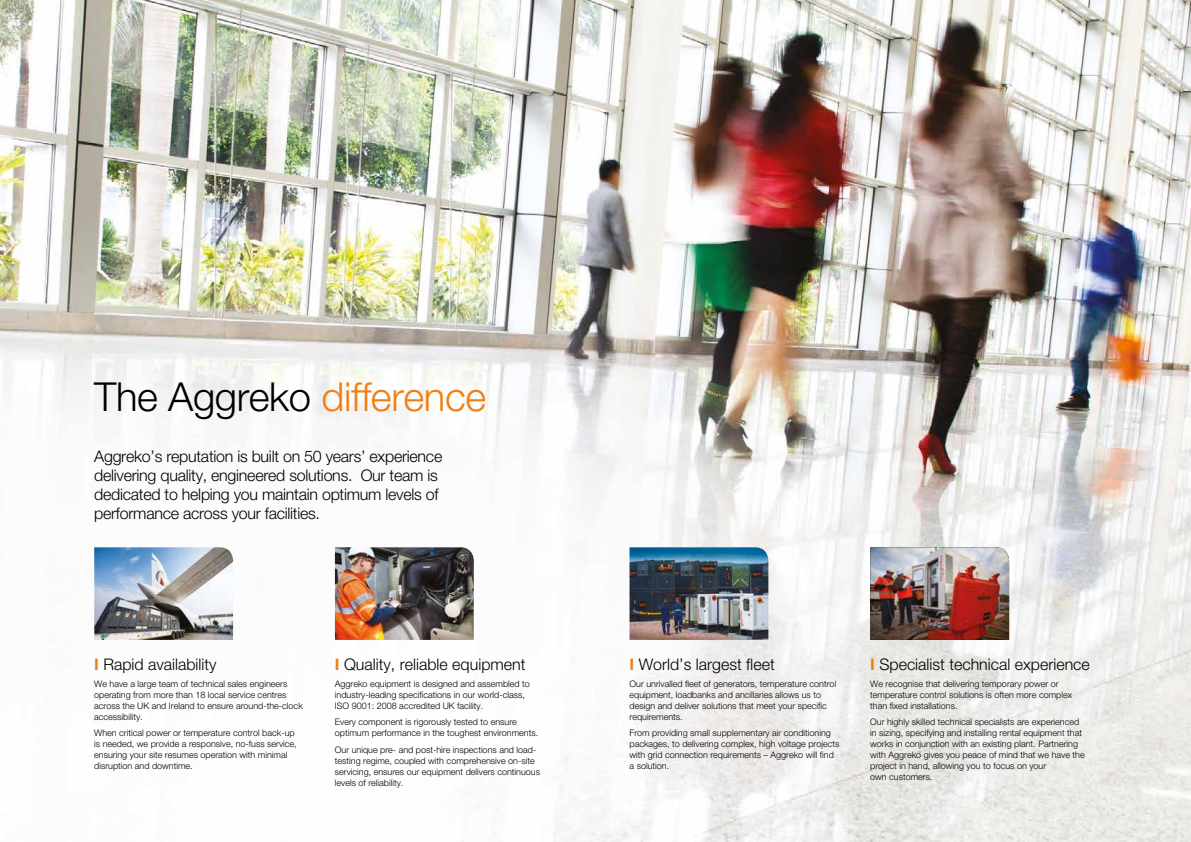
<style>
.page{position:relative;width:1191px;height:842px;background:#fff}
.page>*{position:absolute;margin:0;border:0;box-sizing:border-box;transform-origin:0 0}
.t1{font:300 40px "Helvetica Neue LT Pro";letter-spacing:-.01em;color:#000}
.t2{font:300 16px/19px "Helvetica Neue LT Pro";letter-spacing:-.015em;color:#000}
.t3{font:300 9px/11px "Helvetica Neue LT Pro";color:#000}
.s1{color:#f07f13}
.s2{font-weight:700;color:#f07f13}
</style>
<div class="page">
<img style="left:0;top:0;width:1191px;height:842px">
<img style="left:94px;top:547px;width:139px;height:93px">
<img style="left:335px;top:547px;width:139px;height:93px">
<img style="left:629px;top:547px;width:139px;height:93px">
<img style="left:870px;top:547px;width:139px;height:93px">
<h1 class="t1" style="left:94px;top:372px;width:393px">The Aggreko <span class="s1">difference</span></h1>
<h2 class="t2" style="left:94px;top:447px;width:349px">Aggreko’s reputation is built on 50 years’ experience delivering quality, engineered solutions. Our team is dedicated to helping you maintain optimum levels of performance across your facilities.</h2>
<h2 class="t2" style="left:94px;top:654px;width:124px"><span class="s2">I</span> Rapid availability</h2>
<p class="t3" style="left:94px;top:678px;width:210px">We have a large team of technical sales engineers operating from more than 18 local service centres across the UK and Ireland to ensure around-the-clock accessibility.</p>
<p class="t3" style="left:94px;top:727px;width:204px">When critical power or temperature control back-up is needed, we provide a responsive, no-fuss service, ensuring your site resumes operation with minimal disruption and downtime.</p>
<h2 class="t2" style="left:335px;top:654px;width:192px"><span class="s2">I</span> Quality, reliable equipment</h2>
<p class="t3" style="left:335px;top:678px;width:196px">Aggreko equipment is designed and assembled to industry-leading specifications in our world-class,<br>ISO 9001: 2008 accredited UK facility.</p>
<p class="t3" style="left:335px;top:716px;width:205px">Every component is rigorously tested to ensure optimum performance in the toughest environments.</p>
<p class="t3" style="left:335px;top:744px;width:207px">Our unique pre- and post-hire inspections and load&shy;testing regime, coupled with comprehensive on-site servicing, ensures our equipment delivers continuous levels of reliability.</p>
<h2 class="t2" style="left:629px;top:654px;width:147px"><span class="s2">I</span> World’s largest fleet</h2>
<p class="t3" style="left:629px;top:678px;width:208px">Our unrivalled fleet of generators, temperature control equipment, loadbanks and ancillaries allows us to design and deliver solutions that meet your specific requirements.</p>
<p class="t3" style="left:629px;top:727px;width:211px">From providing small supplementary air conditioning packages, to delivering complex, high voltage projects with grid connection requirements – Aggreko will find a solution.</p>
<h2 class="t2" style="left:870px;top:654px;width:221px"><span class="s2">I</span> Specialist technical experience</h2>
<p class="t3" style="left:870px;top:678px;width:203px">We recognise that delivering temporary power or temperature control solutions is often more complex than fixed installations.</p>
<p class="t3" style="left:870px;top:716px;width:216px">Our highly skilled technical specialists are experienced in sizing, specifying and installing rental equipment that works in conjunction with an existing plant. Partnering with Aggreko gives you peace of mind that we have the project in hand, allowing you to focus on your<br>own customers.</p>
</div>
